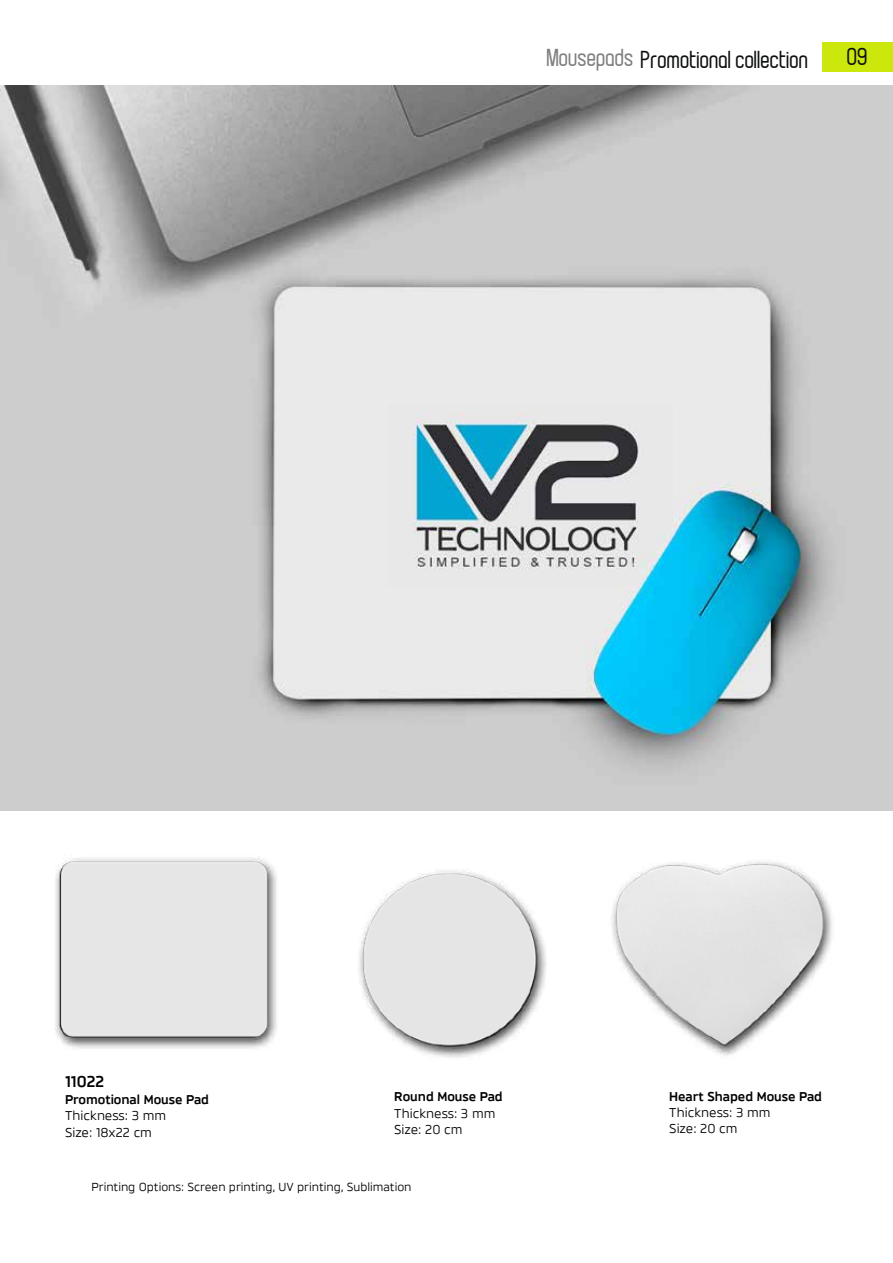
<style>
.page{position:relative;width:893px;height:1263px;background:#fff}
.page>*{position:absolute;margin:0;border:0;box-sizing:border-box;transform-origin:0 0}
.t1{font:22.5px "Beillingsday";color:#101213}
.t2{font:700 16.5px "Brokman Trial";color:#000}
.t3{font:13.5px/16.2px "Brokman Trial";color:#000}
.t4{font:700 13.5px "Brokman Trial";color:#000}
.t5{font:12.3px "Brokman Trial";color:#000}
.s1{color:#808080}
</style>
<div class="page">
<img style="left:0;top:85px;width:893px;height:725px">
<img style="left:55px;top:857px;width:777px;height:201px">
<div style="left:823px;top:43px;width:70px;height:29px;background:#cce70b"></div>
<h1 class="t1" style="left:547px;top:49px;width:263px"><span class="s1">Mousepads</span> Promotional collection</h1>
<h1 class="t1" style="left:847px;top:46px;width:22px">09</h1>
<p class="t2" style="left:65px;top:1074px;width:41px">11022</p>
<p class="t4" style="left:65px;top:1094px;width:146px">Promotional Mouse Pad</p>
<p class="t3" style="left:65px;top:1108px;width:103px">Thickness: 3 mm<br>Size: 18x22 cm</p>
<p class="t4" style="left:394px;top:1091px;width:110px">Round Mouse Pad</p>
<p class="t3" style="left:394px;top:1106px;width:103px">Thickness: 3 mm<br>Size: 20 cm</p>
<p class="t5" style="left:91px;top:1182px;width:322px">Printing Options: Screen printing, UV printing, Sublimation</p>
<p class="t4" style="left:669px;top:1091px;width:154px">Heart Shaped Mouse Pad</p>
<p class="t3" style="left:669px;top:1105px;width:103px">Thickness: 3 mm<br>Size: 20 cm</p>
</div>
